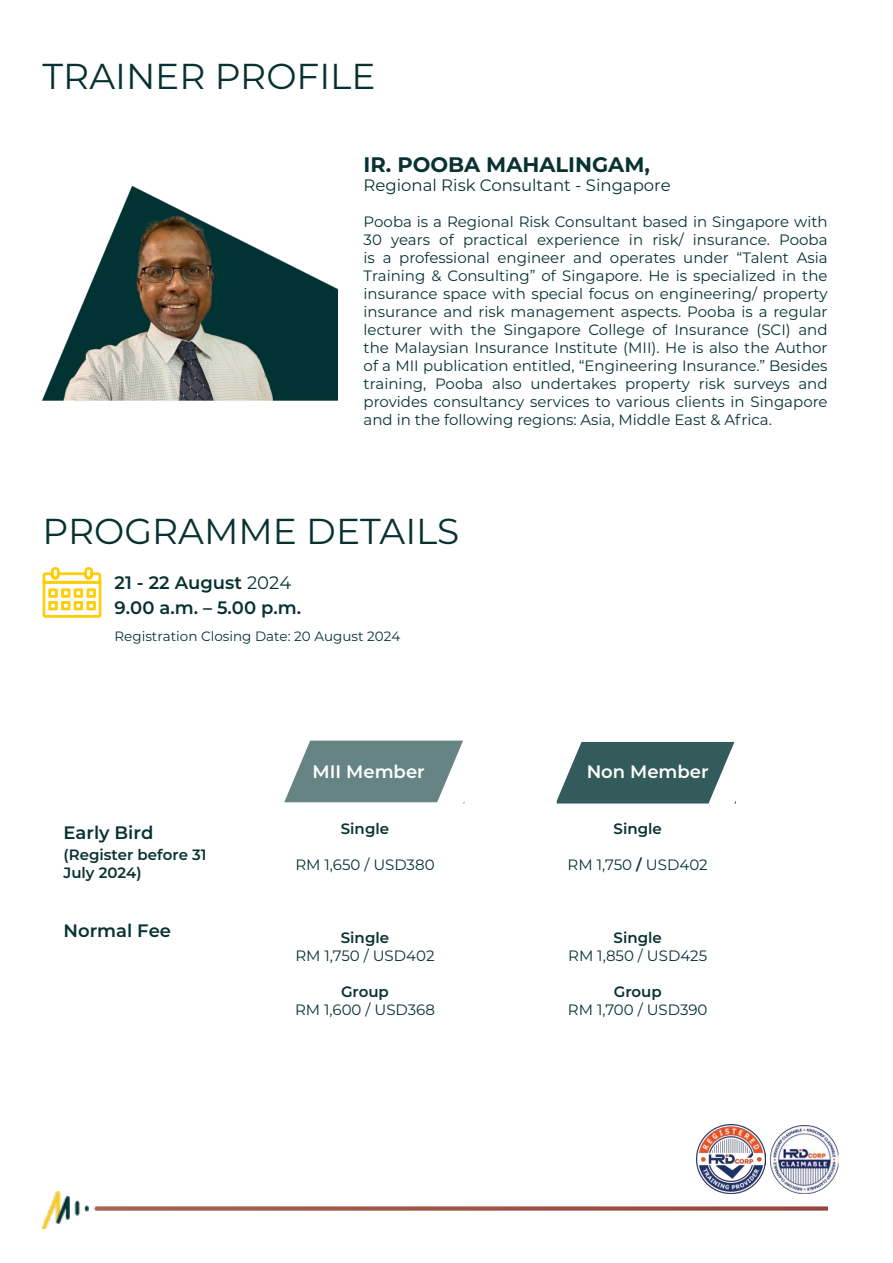
<style>
.page{position:relative;width:893px;height:1263px;background:#fff}
.page>*{position:absolute;margin:0;border:0;box-sizing:border-box;transform-origin:0 0}
.t1{font:36px "Montserrat";color:#083232}
.t2{font:700 21px "Montserrat";color:#083232}
.t3{font:600 18px/24.6px "Montserrat";color:#083232}
.t4{font:600 18px "Montserrat";color:#fff}
.t5{font:16.5px "Montserrat";color:#083232}
.t6{font:15px/18px "Montserrat";color:#083232;text-align:center}
.t7{font:600 15px/18px "Montserrat";color:#083232}
.t8{font:13.5px "Montserrat";color:#083232}
.s1{font-weight:400}
.s2{font-weight:600}
</style>
<div class="page">
<img style="left:43px;top:1191px;width:785px;height:38px">
<svg style="left:43px;top:567px;width:58px;height:50px"></svg>
<svg style="left:284px;top:741px;width:180px;height:62px;background:#7e9797"></svg>
<svg style="left:557px;top:742px;width:179px;height:61px;background:#507272"></svg>
<img style="left:43px;top:186px;width:295px;height:215px">
<img style="left:770px;top:1125px;width:68px;height:68px">
<img style="left:697px;top:1125px;width:68px;height:68px">
<p class="t1" style="left:43px;top:51px;width:334px">TRAINER PROFILE</p>
<p class="t2" style="left:364px;top:149px;width:288px">IR. POOBA MAHALINGAM,</p>
<p class="t5" style="left:364px;top:174px;width:308px">Regional Risk Consultant - Singapore</p>
<p class="t6" style="left:364px;top:213px;width:466px;text-align:justify">Pooba is a Regional Risk Consultant based in Singapore with 30 years of practical experience in risk/ insurance. Pooba is a professional engineer and operates under “Talent Asia Training &amp; Consulting” of Singapore. He is specialized in the insurance space with special focus on engineering/ property insurance and risk management aspects. Pooba is a regular lecturer with the Singapore College of Insurance (SCI) and the Malaysian Insurance Institute (MII). He is also the Author of a MII publication entitled, “Engineering Insurance.” Besides training, Pooba also undertakes property risk surveys and provides consultancy services to various clients in Singapore and in the following regions: Asia, Middle East &amp; Africa.</p>
<p class="t1" style="left:43px;top:507px;width:418px">PROGRAMME DETAILS</p>
<p class="t3" style="left:115px;top:570px;width:188px">21 - 22 August <span class="s1">2024<br></span>9.00 a.m. – 5.00 p.m.</p>
<p class="t8" style="left:115px;top:627px;width:287px">Registration Closing Date: 20 August 2024</p>
<p class="t3" style="left:63px;top:819px;width:91px">Early Bird</p>
<p class="t7" style="left:63px;top:845px;width:145px">(Register before 31<br>July 2024)</p>
<p class="t3" style="left:63px;top:918px;width:109px">Normal Fee</p>
<p class="t4" style="left:313px;top:759px;width:114px">MII Member</p>
<p class="t4" style="left:587px;top:759px;width:123px">Non Member</p>
<p class="t7" style="left:341px;top:819px;width:50px">Single</p>
<p class="t6" style="left:295px;top:855px;width:141px">RM 1,650 / USD380</p>
<p class="t6" style="left:295px;top:928px;width:141px"><span class="s2">Single<br></span>RM 1,750 / USD402</p>
<p class="t6" style="left:295px;top:982px;width:141px"><span class="s2">Group<br></span>RM 1,600 / USD368</p>
<p class="t7" style="left:614px;top:819px;width:50px">Single</p>
<p class="t6" style="left:568px;top:855px;width:142px">RM 1,750 <span class="s2">/</span> USD402</p>
<p class="t6" style="left:568px;top:928px;width:141px"><span class="s2">Single<br></span>RM 1,850 / USD425</p>
<p class="t6" style="left:568px;top:982px;width:141px"><span class="s2">Group<br></span>RM 1,700 / USD390</p>
</div>
